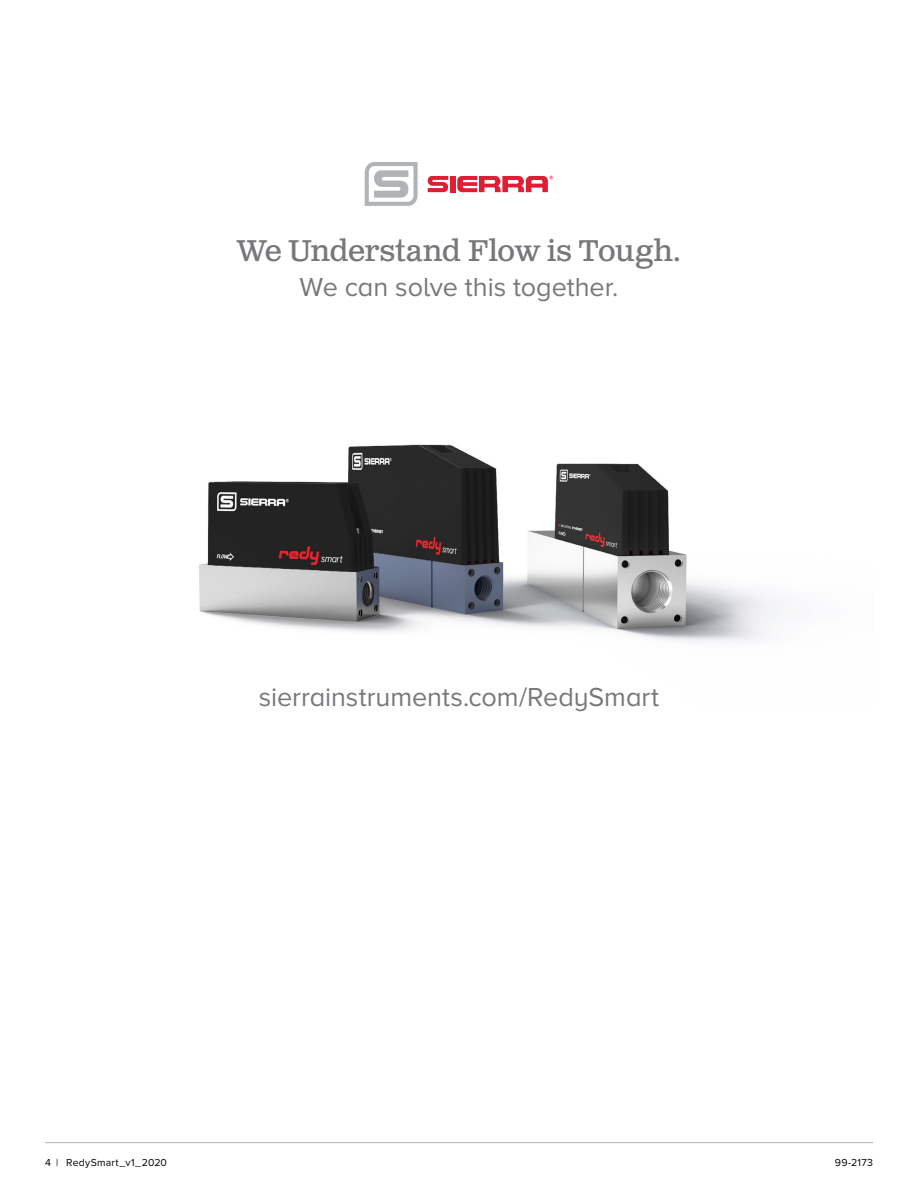
<style>
.page{position:relative;width:918px;height:1188px;background:#fff}
.page>*{position:absolute;margin:0;border:0;box-sizing:border-box;transform-origin:0 0}
.t1{font:30px "Clarendon Text Pro";letter-spacing:-.015em;color:#77787b}
.t2{font:27px "Proxima Nova A";letter-spacing:-.005em;color:#77787b}
.t3{font:10.5px "Proxima Nova";letter-spacing:.02em;color:#000}
.t4{font:10.5px "Proxima Nova A";letter-spacing:.02em;color:#000}
</style>
<div class="page">
<hr style="left:45px;top:1142px;width:828px;height:1px;background:#b1b4b6">
<img style="left:199px;top:444px;width:582px;height:198px">
<svg style="left:365px;top:162px;width:53px;height:44px"></svg>
<svg style="left:427px;top:176px;width:21px;height:16px"></svg>
<div style="left:450px;top:176px;width:6px;height:16px;background:#e11d34"></div>
<svg style="left:457px;top:176px;width:96px;height:16px"></svg>
<p class="t1" style="left:237px;top:233px;width:445px">We Understand Flow is Tough.</p>
<p class="t2" style="left:300px;top:272px;width:320px">We can solve this together.</p>
<p class="t2" style="left:259px;top:682px;width:402px">sierrainstruments.com/RedySmart</p>
<p class="t3" style="left:45px;top:1157px;width:124px">4 | RedySmart_v1_2020</p>
<p class="t4" style="left:835px;top:1157px;width:40px">99-2173</p>
</div>
